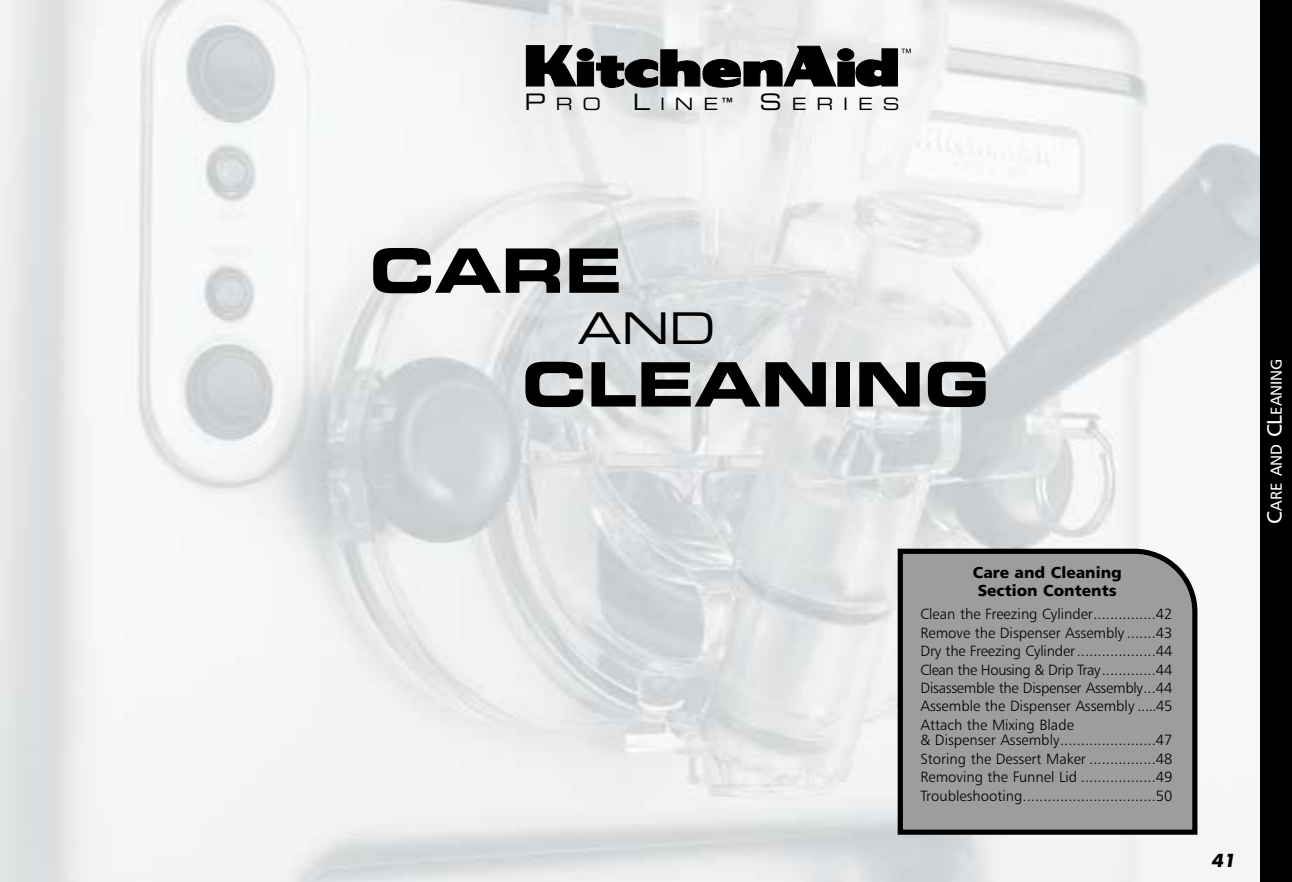
<style>
.page{position:relative;width:1292px;height:882px;background:#fff}
.page>*{position:absolute;margin:0;border:0;box-sizing:border-box;transform-origin:0 0}
.t1{font:61.25px "Eurostile Bold Extended Two";color:#000}
.t2{font:43.75px "Eurostile Extended Two";color:#000}
.t3{font:italic 700 17.5px "Futura";color:#000}
.t4{font:17.15px "Eurostile Extended Two";letter-spacing:.58em;color:#000}
.t5{font:15.75px/17.5px "Humanist 777 BT Black B";color:#000;text-align:center}
.t6{font:15.75px "Humanist 777 BT Roman B";color:#fff}
.t7{font:14.88px/18.4px "Humanist 777 BT Light B";color:#000;text-align:justify}
.s1{font-size:22.75px}
.s2{font-size:21px}
</style>
<div class="page">
<img style="left:0;top:0;width:1260px;height:882px">
<div style="left:897px;top:549px;width:300px;height:286px;background:#9d9d9d"></div>
<div style="left:1260px;top:0;width:32px;height:882px;background:#000"></div>
<svg style="left:525px;top:45px;width:52px;height:42px;background:#444"></svg>
<div style="left:577px;top:62px;width:17px;height:24px;background:#000"></div>
<div style="left:577px;top:48px;width:16px;height:13px;background:#000;border:1px solid #000;border-radius:50%"></div>
<svg style="left:596px;top:46px;width:315px;height:43px;background:#69696a"></svg>
<p class="t4" style="left:524px;top:98px;width:78px"><span class="s1">P</span>RO</p>
<p class="t4" style="left:633px;top:98px;width:268px"><span class="s1">L</span>INE<sup>™</sup> <span class="s1">S</span>ERIES</p>
<h1 class="t1" style="left:369px;top:248px;width:254px">CARE</h1>
<h2 class="t2" style="left:577px;top:312px;width:140px">AND</h2>
<h1 class="t1" style="left:522px;top:362px;width:469px">CLEANING</h1>
<p class="t5" style="left:972px;top:565px;width:150px">Care and Cleaning<br>Section Contents</p>
<p class="t7" style="left:920px;top:606px;width:253px">Clean the Freezing Cylinder...............42<br>Remove the Dispenser Assembly .......43<br>Dry the Freezing Cylinder...................44<br>Clean the Housing &amp; Drip Tray.............44<br>Disassemble the Dispenser Assembly...44<br>Assemble the Dispenser Assembly .....45<br>Attach the Mixing Blade</p>
<p class="t7" style="left:920px;top:732px;width:253px">&amp; Dispenser Assembly.......................47<br>Storing the Dessert Maker ................48<br>Removing the Funnel Lid ..................49<br>Troubleshooting................................50</p>
<p class="t6" style="left:1269px;top:524px;width:167px;rotate:-90deg"><span class="s2">C</span>ARE AND <span class="s2">CL</span>EANING</p>
<p class="t3" style="left:1211px;top:852px;width:26px">41</p>
</div>
